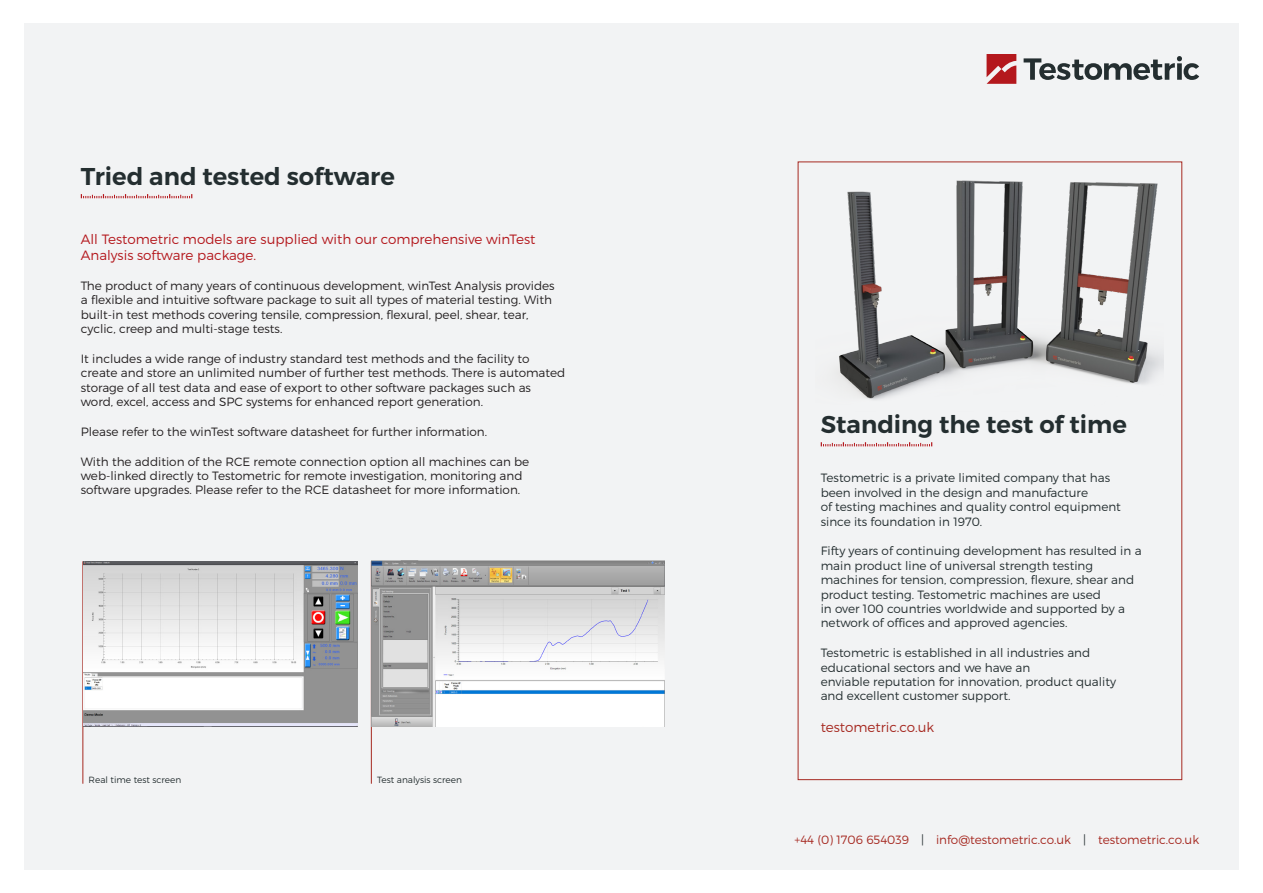
<style>
.page{position:relative;width:1263px;height:893px;background:#fff}
.page>*{position:absolute;margin:0;border:0;box-sizing:border-box;transform-origin:0 0}
.t1{font:600 24.3px "Montserrat";color:#242e30}
.body{font:300 13.5px/16.2px "Montserrat";color:#b4181d}
.body-2{font:300 13.5px "Montserrat";color:#a62921}
.body-3{font:300 12px/14.4px "Montserrat";color:#231f20}
.body-4{font:300 12px/14.4px "Montserrat";color:#242e30}
.body-5{font:300 12px "Montserrat";color:#a62921}
.body-6{font:300 9px "Montserrat";color:#242e30}
.s1{color:#242e30}
</style>
<div class="page">
<div style="left:24px;top:23px;width:1214px;height:847px;background:#f2f3f4"></div>
<svg style="left:986px;top:54px;width:30px;height:30px"></svg>
<svg style="left:1023px;top:56px;width:176px;height:24px"></svg>
<svg style="left:81px;top:194px;width:111px;height:4px"></svg>
<svg style="left:821px;top:442px;width:111px;height:4px"></svg>
<hr style="left:82px;top:561px;width:1px;height:223px;background:#a62921">
<hr style="left:371px;top:561px;width:1px;height:223px;background:#a62921">
<img style="left:372px;top:561px;width:293px;height:166px">
<img style="left:83px;top:561px;width:274px;height:165px">
<img style="left:816px;top:161px;width:348px;height:239px">
<p class="t1" style="left:81px;top:161px;width:316px">Tried and tested software</p>
<p class="body" style="left:81px;top:231px;width:456px">All Testometric models are supplied with our comprehensive winTest<br>Analysis software package.</p>
<p class="body-3" style="left:81px;top:278px;width:475px">The product of many years of continuous development, winTest Analysis provides a flexible and intuitive software package to suit all types of material testing. With built-in test methods covering tensile, compression, flexural, peel, shear, tear, cyclic, creep and multi-stage tests.</p>
<p class="body-3" style="left:81px;top:351px;width:486px">It includes a wide range of industry standard test methods and the facility to create and store an unlimited number of further test methods. There is automated storage of all test data and ease of export to other software packages such as word, excel, access and SPC systems for enhanced report generation.</p>
<p class="body-3" style="left:81px;top:424px;width:408px">Please refer to the winTest software datasheet for further information.</p>
<p class="body-3" style="left:81px;top:454px;width:450px">With the addition of the RCE remote connection option all machines can be web-linked directly to Testometric for remote investigation, monitoring and software upgrades. Please refer to the RCE datasheet for more information.</p>
<p class="body-6" style="left:89px;top:774px;width:94px">Real time test screen</p>
<p class="body-6" style="left:377px;top:774px;width:86px">Test analysis screen</p>
<p class="t1" style="left:821px;top:409px;width:308px">Standing the test of time</p>
<p class="body-4" style="left:821px;top:471px;width:302px">Testometric is a private limited company that has been involved in the design and manufacture<br>of testing machines and quality control equipment since its foundation in 1970.</p>
<p class="body-4" style="left:821px;top:544px;width:322px">Fifty years of continuing development has resulted in a main product line of universal strength testing machines for tension, compression, flexure, shear and product testing. Testometric machines are used<br>in over 100 countries worldwide and supported by a network of offices and approved agencies.</p>
<p class="body-4" style="left:821px;top:645px;width:297px">Testometric is established in all industries and educational sectors and we have an<br>enviable reputation for innovation, product quality and excellent customer support.</p>
<p class="body-2" style="left:821px;top:719px;width:115px">testometric.co.uk</p>
<p class="body-5" style="left:794px;top:832px;width:406px">+44 (0) 1706 654039 <span class="s1">|</span> info@testometric.co.uk <span class="s1">|</span> testometric.co.uk</p>
</div>
